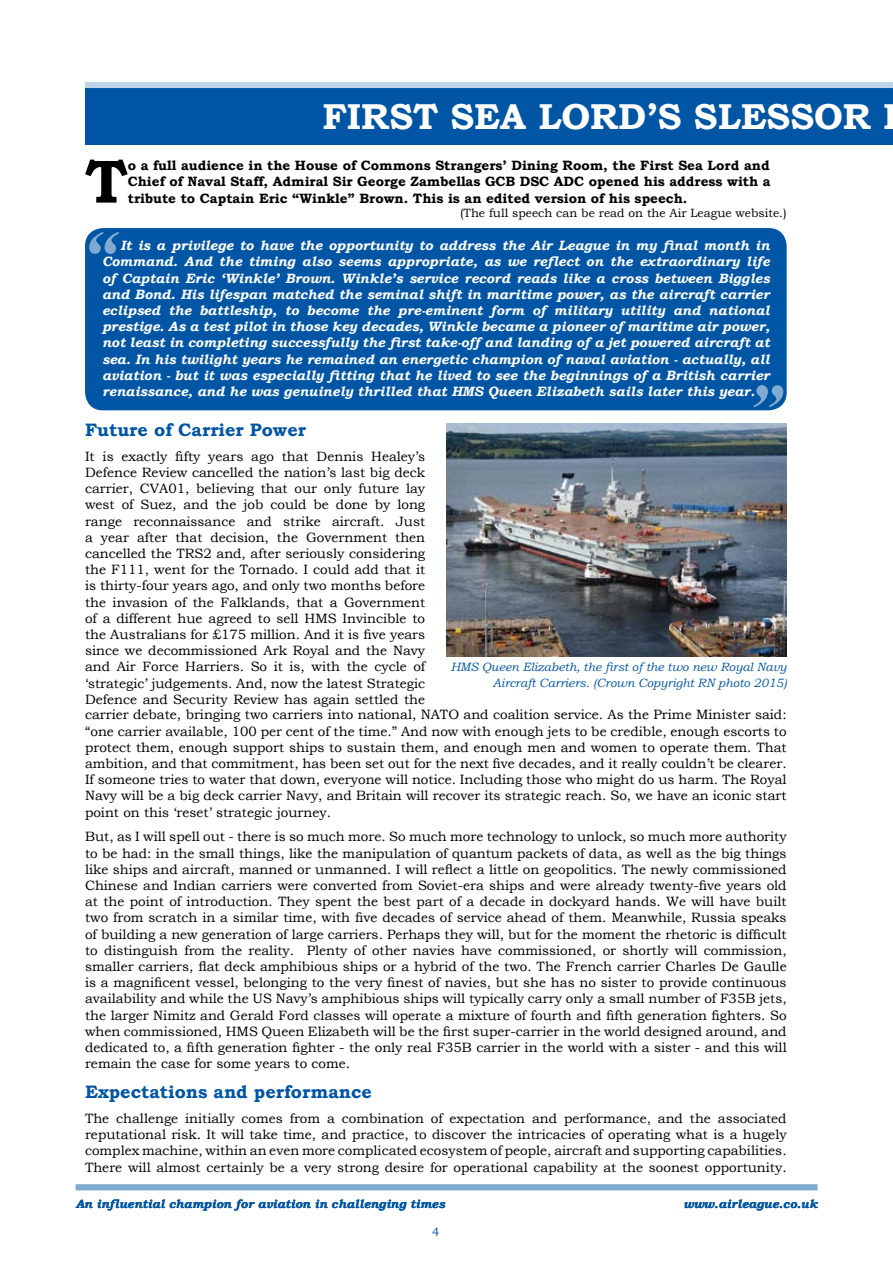
<style>
.page{position:relative;width:893px;height:1263px;background:#fff}
.page>*{position:absolute;margin:0;border:0;box-sizing:border-box;transform-origin:0 0}
.t1{font:italic 700 88.5px "Aparajita";color:#80aad2}
.t2{font:700 61.05px "Bookman Old Style";color:#000}
.t3{font:700 36px "Bookman Old Style";color:#fff}
.t4{font:700 18px "Bookman Old Style";color:#0055a4}
.t5{font:13.5px/16.2px "Bookman Old Style";color:#000;text-align:justify}
.t6{font:italic 700 13.5px/16.2px "Bookman Old Style";color:#fff;text-align:justify}
.t7{font:700 13.5px/16.2px "Bookman Old Style";color:#000;text-align:justify}
.t8{font:italic 12px/16.2px "Bookman Old Style";color:#0055a4;text-align:right}
.t9{font:italic 700 12px "Bookman Old Style";color:#0055a4}
.t10{font:12px "Bookman Old Style";color:#000}
.t11{font:12px "Bookman Old Style";color:#0055a4}
</style>
<div class="page">
<div style="left:85px;top:228px;width:702px;height:182px;background:#0055a4;border-radius:18px"></div>
<div style="left:85px;top:88px;width:808px;height:56px;background:#0055a4"></div>
<div style="left:85px;top:82px;width:808px;height:6px;background:#bfd4e8"></div>
<div style="left:76px;top:1184px;width:741px;height:6px;background:#80aad2"></div>
<img style="left:446px;top:423px;width:341px;height:234px">
<h3 class="t3" style="left:322px;top:91px;width:550px">FIRST SEA LORD’S SLESSOR</h3>
<h2 class="t2" style="left:85px;top:138px;width:44px">T</h2>
<p class="t7" style="left:128px;top:157px;width:644px">o a full audience in the House of Commons Strangers’ Dining Room, the First Sea Lord and Chief of Naval Staff, Admiral Sir George Zambellas GCB DSC ADC opened his address with a tribute to Captain Eric “Winkle” Brown. This is an edited version of his speech.</p>
<p class="t10" style="left:460px;top:205px;width:328px">(The full speech can be read on the Air League website.)</p>
<p class="t6" style="left:102px;top:237px;width:669px;text-indent:18px">It is a privilege to have the opportunity to address the Air League in my final month in Command. And the timing also seems appropriate, as we reflect on the extraordinary life of Captain Eric ‘Winkle’ Brown. Winkle’s service record reads like a cross between Biggles and Bond. His lifespan matched the seminal shift in maritime power, as the aircraft carrier eclipsed the battleship, to become the pre-eminent form of military utility and national prestige. As a test pilot in those key decades, Winkle became a pioneer of maritime air power, not least in completing successfully the first take-off and landing of a jet powered aircraft at sea. In his twilight years he remained an energetic champion of naval aviation - actually, all aviation - but it was especially fitting that he lived to see the beginnings of a British carrier renaissance, and he was genuinely thrilled that HMS Queen Elizabeth sails later this year.</p>
<h1 class="t1" style="left:81px;top:215px;width:37px">“</h1>
<h1 class="t1" style="left:745px;top:369px;width:37px">”</h1>
<h3 class="t4" style="left:85px;top:417px;width:223px">Future of Carrier Power</h3>
<p class="t5" style="left:85px;top:448px;width:342px">It is exactly fifty years ago that Dennis Healey’s Defence Review cancelled the nation’s last big deck carrier, CVA01, believing that our only future lay west of Suez, and the job could be done by long range reconnaissance and strike aircraft. Just a year after that decision, the Government then cancelled the TRS2 and, after seriously considering the F111, went for the Tornado. I could add that it is thirty-four years ago, and only two months before the invasion of the Falklands, that a Government of a different hue agreed to sell HMS Invincible to the Australians for £175 million. And it is five years since we decommissioned Ark Royal and the Navy and Air Force Harriers. So it is, with the cycle of ‘strategic’ judgements. And, now the latest Strategic Defence and Security Review has again settled the</p>
<p class="t8" style="left:451px;top:658px;width:338px">HMS Queen Elizabeth, the first of the two new Royal Navy<br>Aircraft Carriers. (Crown Copyright RN photo 2015)</p>
<p class="t5" style="left:85px;top:707px;width:703px">carrier debate, bringing two carriers into national, NATO and coalition service. As the Prime Minister said: “one carrier available, 100 per cent of the time.” And now with enough jets to be credible, enough escorts to protect them, enough support ships to sustain them, and enough men and women to operate them. That ambition, and that commitment, has been set out for the next five decades, and it really couldn’t be clearer.<br>If someone tries to water that down, everyone will notice. Including those who might do us harm. The Royal Navy will be a big deck carrier Navy, and Britain will recover its strategic reach. So, we have an iconic start point on this ‘reset’ strategic journey.</p>
<p class="t5" style="left:85px;top:829px;width:703px">But, as I will spell out - there is so much more. So much more technology to unlock, so much more authority to be had: in the small things, like the manipulation of quantum packets of data, as well as the big things like ships and aircraft, manned or unmanned. I will reflect a little on geopolitics. The newly commissioned Chinese and Indian carriers were converted from Soviet-era ships and were already twenty-five years old at the point of introduction. They spent the best part of a decade in dockyard hands. We will have built two from scratch in a similar time, with five decades of service ahead of them. Meanwhile, Russia speaks of building a new generation of large carriers. Perhaps they will, but for the moment the rhetoric is difficult to distinguish from the reality. Plenty of other navies have commissioned, or shortly will commission, smaller carriers, flat deck amphibious ships or a hybrid of the two. The French carrier Charles De Gaulle is a magnificent vessel, belonging to the very finest of navies, but she has no sister to provide continuous availability and while the US Navy’s amphibious ships will typically carry only a small number of F35B jets, the larger Nimitz and Gerald Ford classes will operate a mixture of fourth and fifth generation fighters. So when commissioned, HMS Queen Elizabeth will be the first super-carrier in the world designed around, and dedicated to, a fifth generation fighter - the only real F35B carrier in the world with a sister - and this will remain the case for some years to come.</p>
<h3 class="t4" style="left:85px;top:1079px;width:288px">Expectations and performance</h3>
<p class="t5" style="left:85px;top:1110px;width:703px">The challenge initially comes from a combination of expectation and performance, and the associated reputational risk. It will take time, and practice, to discover the intricacies of operating what is a hugely complex machine, within an even more complicated ecosystem of people, aircraft and supporting capabilities.<br>There will almost certainly be a very strong desire for operational capability at the soonest opportunity.</p>
<p class="t9" style="left:76px;top:1195px;width:371px">An influential champion for aviation in challenging times</p>
<p class="t9" style="left:683px;top:1195px;width:136px">www.airleague.co.uk</p>
<p class="t11" style="left:432px;top:1224px;width:9px">4</p>
</div>
